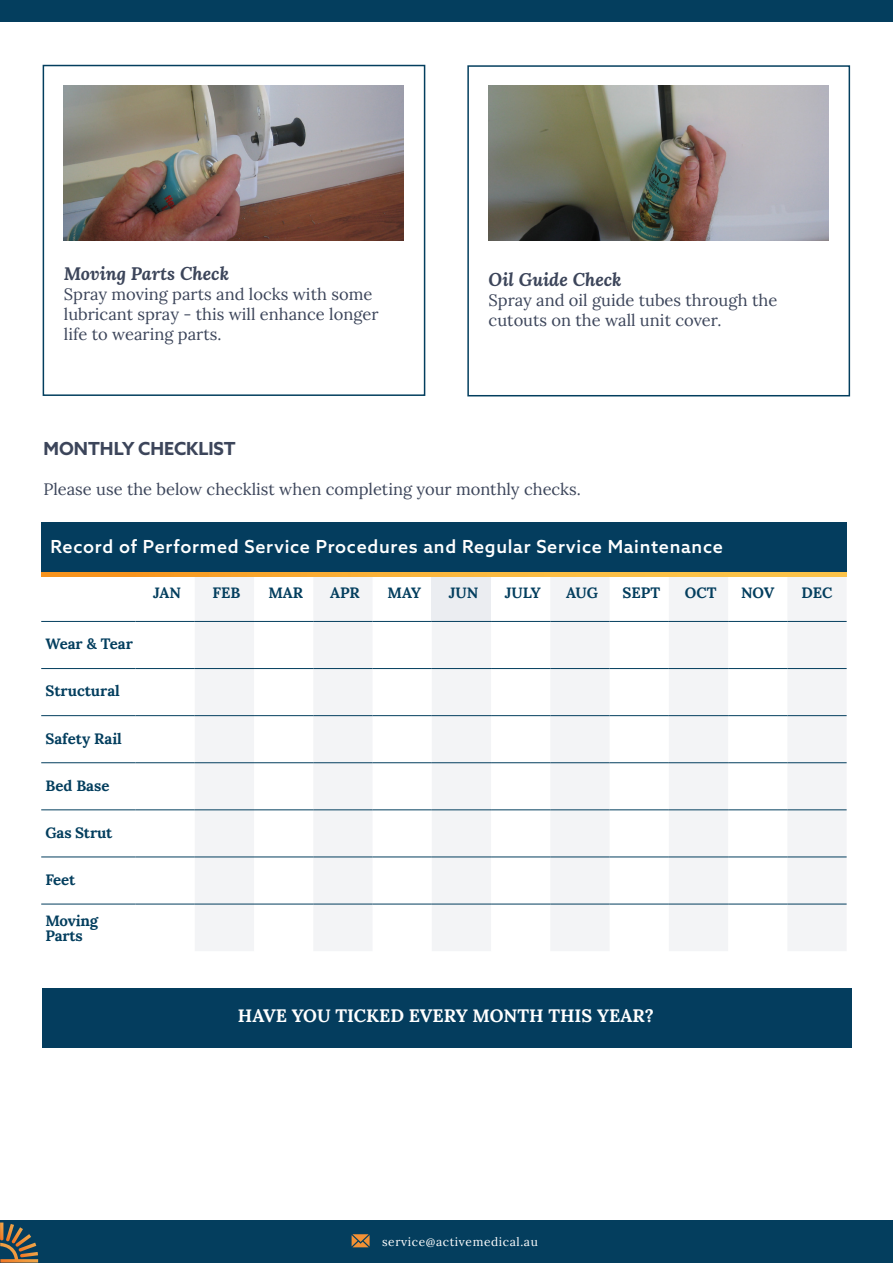
<style>
.page{position:relative;width:893px;height:1263px;background:#fff}
.page>*{position:absolute;margin:0;border:0;box-sizing:border-box;transform-origin:0 0}
.Product_Name{font:500 18px "Azo Sans";letter-spacing:.04em;color:#fff}
.t1{font:700 18px "Lora";color:#fff}
.t2{font:italic 700 18px "Lora";color:#3c455a}
.t3{font:700 18px "Azo Sans";color:#3c455a}
.t4{font:16.5px/19.8px "Lora";color:#3c455a}
.Specs{font:700 15px/15px "Lora";letter-spacing:-.005em;color:#033e5e}
.Product_Name-2{font:700 15px "Lora";color:#033e5e}
.White_text{font:12px "Lora";letter-spacing:.05em;color:#fff}
</style>
<div class="page">
<div style="left:467px;top:65px;width:383px;height:331px;border:2px solid #033e5e"></div>
<div style="left:43px;top:65px;width:382px;height:331px;border:2px solid #033e5e"></div>
<div style="left:0;top:1221px;width:893px;height:42px;background:#043e5e"></div>
<svg style="left:352px;top:1234px;width:18px;height:13px"></svg>
<svg style="left:0;top:1222px;width:38px;height:40px"></svg>
<img style="left:64px;top:86px;width:339px;height:155px">
<img style="left:489px;top:86px;width:340px;height:155px">
<div style="left:43px;top:988px;width:809px;height:60px;background:#043d5e"></div>
<div style="left:0;top:0;width:893px;height:21px;background:#043e5e"></div>
<div style="left:41px;top:522px;width:806px;height:52px;background:#043d5e"></div>
<svg style="left:195px;top:576px;width:652px;height:375px;fill:#f3f4f6"></svg>
<div style="left:432px;top:574px;width:59px;height:47px;background:#ebedf1"></div>
<hr style="left:41px;top:668px;width:94px;height:1px;background:#033e5e">
<hr style="left:135px;top:668px;width:60px;height:1px;background:#033e5e">
<hr style="left:195px;top:668px;width:59px;height:1px;background:#033e5e">
<hr style="left:254px;top:668px;width:59px;height:1px;background:#033e5e">
<hr style="left:373px;top:668px;width:59px;height:1px;background:#033e5e">
<hr style="left:491px;top:668px;width:59px;height:1px;background:#033e5e">
<hr style="left:610px;top:668px;width:59px;height:1px;background:#033e5e">
<hr style="left:728px;top:668px;width:59px;height:1px;background:#033e5e">
<hr style="left:787px;top:668px;width:60px;height:1px;background:#033e5e">
<hr style="left:41px;top:715px;width:94px;height:1px;background:#033e5e">
<hr style="left:135px;top:715px;width:60px;height:1px;background:#033e5e">
<hr style="left:195px;top:715px;width:59px;height:1px;background:#033e5e">
<hr style="left:254px;top:715px;width:59px;height:1px;background:#033e5e">
<hr style="left:373px;top:715px;width:59px;height:1px;background:#033e5e">
<hr style="left:491px;top:715px;width:59px;height:1px;background:#033e5e">
<hr style="left:610px;top:715px;width:59px;height:1px;background:#033e5e">
<hr style="left:728px;top:715px;width:59px;height:1px;background:#033e5e">
<hr style="left:787px;top:715px;width:60px;height:1px;background:#033e5e">
<hr style="left:41px;top:762px;width:94px;height:1px;background:#033e5e">
<hr style="left:135px;top:762px;width:60px;height:1px;background:#033e5e">
<hr style="left:195px;top:762px;width:59px;height:1px;background:#033e5e">
<hr style="left:254px;top:762px;width:59px;height:1px;background:#033e5e">
<hr style="left:373px;top:762px;width:59px;height:1px;background:#033e5e">
<hr style="left:491px;top:762px;width:59px;height:1px;background:#033e5e">
<hr style="left:610px;top:762px;width:59px;height:1px;background:#033e5e">
<hr style="left:728px;top:762px;width:59px;height:1px;background:#033e5e">
<hr style="left:787px;top:762px;width:60px;height:1px;background:#033e5e">
<hr style="left:669px;top:668px;width:59px;height:1px;background:#033e5e">
<hr style="left:669px;top:715px;width:59px;height:1px;background:#033e5e">
<hr style="left:669px;top:762px;width:59px;height:1px;background:#033e5e">
<hr style="left:550px;top:668px;width:60px;height:1px;background:#033e5e">
<hr style="left:550px;top:715px;width:60px;height:1px;background:#033e5e">
<hr style="left:550px;top:762px;width:60px;height:1px;background:#033e5e">
<hr style="left:432px;top:668px;width:59px;height:1px;background:#033e5e">
<hr style="left:432px;top:715px;width:59px;height:1px;background:#033e5e">
<hr style="left:432px;top:762px;width:59px;height:1px;background:#033e5e">
<hr style="left:313px;top:668px;width:60px;height:1px;background:#033e5e">
<hr style="left:313px;top:715px;width:60px;height:1px;background:#033e5e">
<hr style="left:313px;top:762px;width:60px;height:1px;background:#033e5e">
<hr style="left:41px;top:621px;width:94px;height:1px;background:#033e5e">
<hr style="left:135px;top:621px;width:60px;height:1px;background:#033e5e">
<hr style="left:195px;top:621px;width:59px;height:1px;background:#033e5e">
<hr style="left:254px;top:621px;width:59px;height:1px;background:#033e5e">
<hr style="left:313px;top:621px;width:60px;height:1px;background:#033e5e">
<hr style="left:373px;top:621px;width:59px;height:1px;background:#033e5e">
<hr style="left:432px;top:621px;width:59px;height:1px;background:#033e5e">
<hr style="left:491px;top:621px;width:59px;height:1px;background:#033e5e">
<hr style="left:550px;top:621px;width:60px;height:1px;background:#033e5e">
<hr style="left:610px;top:621px;width:59px;height:1px;background:#033e5e">
<hr style="left:669px;top:621px;width:59px;height:1px;background:#033e5e">
<hr style="left:728px;top:621px;width:59px;height:1px;background:#033e5e">
<hr style="left:787px;top:621px;width:60px;height:1px;background:#033e5e">
<hr style="left:41px;top:809px;width:94px;height:1px;background:#033e5e">
<hr style="left:135px;top:809px;width:60px;height:1px;background:#033e5e">
<hr style="left:195px;top:809px;width:59px;height:1px;background:#033e5e">
<hr style="left:254px;top:809px;width:59px;height:1px;background:#033e5e">
<hr style="left:313px;top:809px;width:60px;height:1px;background:#033e5e">
<hr style="left:373px;top:809px;width:59px;height:1px;background:#033e5e">
<hr style="left:432px;top:809px;width:59px;height:1px;background:#033e5e">
<hr style="left:491px;top:809px;width:59px;height:1px;background:#033e5e">
<hr style="left:550px;top:809px;width:60px;height:1px;background:#033e5e">
<hr style="left:610px;top:809px;width:59px;height:1px;background:#033e5e">
<hr style="left:669px;top:809px;width:59px;height:1px;background:#033e5e">
<hr style="left:728px;top:809px;width:59px;height:1px;background:#033e5e">
<hr style="left:787px;top:809px;width:60px;height:1px;background:#033e5e">
<hr style="left:41px;top:857px;width:94px;height:1px;background:#033e5e">
<hr style="left:135px;top:857px;width:60px;height:1px;background:#033e5e">
<hr style="left:195px;top:857px;width:59px;height:1px;background:#033e5e">
<hr style="left:254px;top:857px;width:59px;height:1px;background:#033e5e">
<hr style="left:313px;top:857px;width:60px;height:1px;background:#033e5e">
<hr style="left:373px;top:857px;width:59px;height:1px;background:#033e5e">
<hr style="left:432px;top:857px;width:59px;height:1px;background:#033e5e">
<hr style="left:491px;top:857px;width:59px;height:1px;background:#033e5e">
<hr style="left:550px;top:857px;width:60px;height:1px;background:#033e5e">
<hr style="left:610px;top:857px;width:59px;height:1px;background:#033e5e">
<hr style="left:669px;top:857px;width:59px;height:1px;background:#033e5e">
<hr style="left:728px;top:857px;width:59px;height:1px;background:#033e5e">
<hr style="left:787px;top:857px;width:60px;height:1px;background:#033e5e">
<hr style="left:41px;top:904px;width:94px;height:1px;background:#033e5e">
<hr style="left:135px;top:904px;width:60px;height:1px;background:#033e5e">
<hr style="left:195px;top:904px;width:59px;height:1px;background:#033e5e">
<hr style="left:254px;top:904px;width:59px;height:1px;background:#033e5e">
<hr style="left:313px;top:904px;width:60px;height:1px;background:#033e5e">
<hr style="left:373px;top:904px;width:59px;height:1px;background:#033e5e">
<hr style="left:432px;top:904px;width:59px;height:1px;background:#033e5e">
<hr style="left:491px;top:904px;width:59px;height:1px;background:#033e5e">
<hr style="left:550px;top:904px;width:60px;height:1px;background:#033e5e">
<hr style="left:610px;top:904px;width:59px;height:1px;background:#033e5e">
<hr style="left:669px;top:904px;width:59px;height:1px;background:#033e5e">
<hr style="left:728px;top:904px;width:59px;height:1px;background:#033e5e">
<hr style="left:787px;top:904px;width:60px;height:1px;background:#033e5e">
<svg style="left:41px;top:573px;width:806px;height:3px;background:#f9b037"></svg>
<p class="t2" style="left:64px;top:261px;width:167px">Moving Parts Check</p>
<p class="t4" style="left:64px;top:283px;width:316px">Spray moving parts and locks with some lubricant spray - this will enhance longer life to wearing parts.</p>
<p class="t2" style="left:489px;top:267px;width:134px">Oil Guide Check</p>
<p class="t4" style="left:489px;top:289px;width:290px">Spray and oil guide tubes through the cutouts on the wall unit cover.</p>
<p class="t3" style="left:44px;top:437px;width:194px">MONTHLY CHECKLIST</p>
<p class="t4" style="left:44px;top:478px;width:539px">Please use the below checklist when completing your monthly checks.</p>
<p class="Product_Name" style="left:51px;top:535px;width:674px">Record of Performed Service Procedures and Regular Service Maintenance</p>
<p class="Product_Name-2" style="left:153px;top:580px;width:29px">JAN</p>
<p class="Product_Name-2" style="left:213px;top:580px;width:29px">FEB</p>
<p class="Product_Name-2" style="left:268px;top:580px;width:36px">MAR</p>
<p class="Product_Name-2" style="left:330px;top:580px;width:31px">APR</p>
<p class="Product_Name-2" style="left:387px;top:580px;width:35px">MAY</p>
<p class="Product_Name-2" style="left:449px;top:580px;width:31px">JUN</p>
<p class="Product_Name-2" style="left:505px;top:580px;width:38px">JULY</p>
<p class="Product_Name-2" style="left:566px;top:580px;width:34px">AUG</p>
<p class="Product_Name-2" style="left:622px;top:580px;width:39px">SEPT</p>
<p class="Product_Name-2" style="left:685px;top:580px;width:33px">OCT</p>
<p class="Product_Name-2" style="left:741px;top:580px;width:35px">NOV</p>
<p class="Product_Name-2" style="left:802px;top:580px;width:32px">DEC</p>
<p class="Product_Name-2" style="left:45px;top:631px;width:89px">Wear &amp; Tear</p>
<p class="Specs" style="left:45px;top:682px;width:76px">Structural</p>
<p class="Specs" style="left:45px;top:729px;width:78px">Safety Rail</p>
<p class="Specs" style="left:45px;top:776px;width:65px">Bed Base</p>
<p class="Specs" style="left:45px;top:823px;width:68px">Gas Strut</p>
<p class="Specs" style="left:45px;top:870px;width:31px">Feet</p>
<p class="Specs" style="left:45px;top:911px;width:54px">Moving<br>Parts</p>
<p class="t1" style="left:238px;top:1000px;width:417px">HAVE YOU TICKED EVERY MONTH THIS YEAR?</p>
<p class="White_text" style="left:382px;top:1233px;width:157px">service@activemedical.au</p>
</div>
